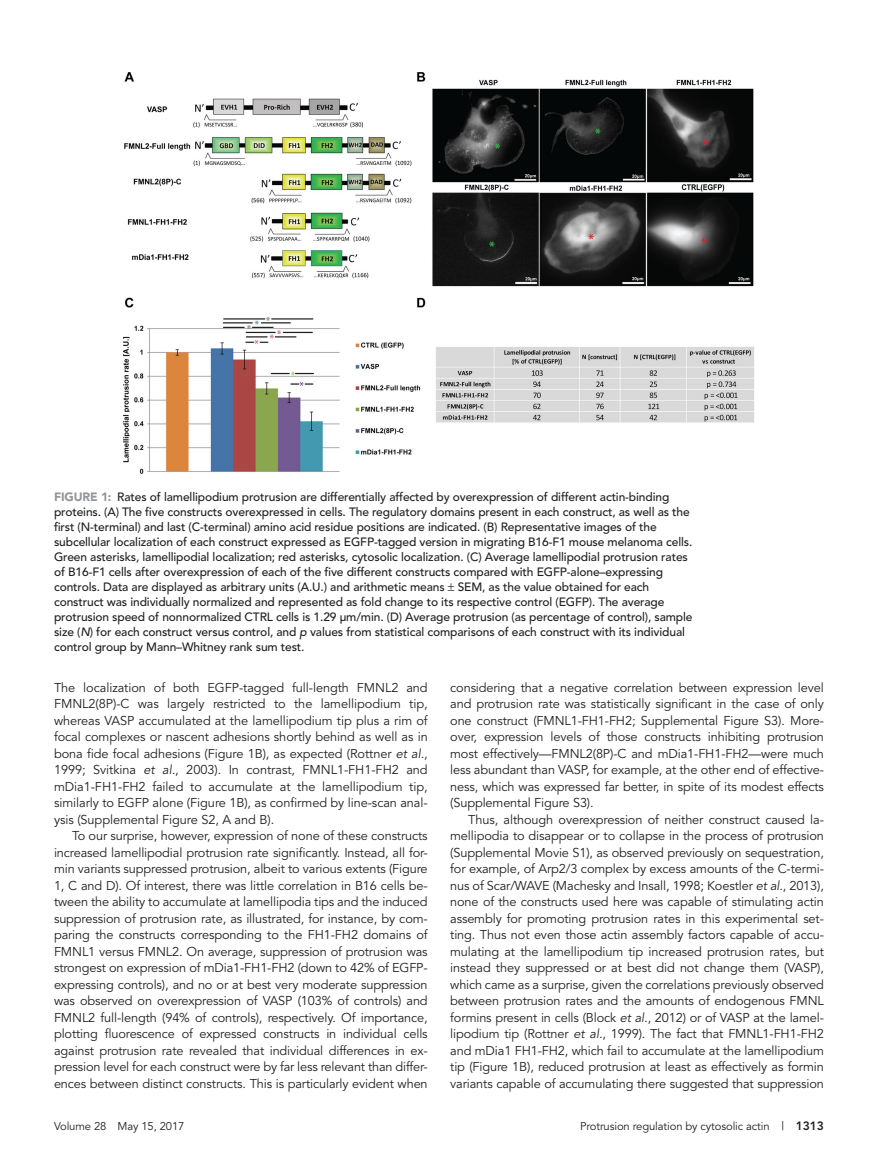
<style>
.page{position:relative;width:878px;height:1175px;background:#fff}
.page>*{position:absolute;margin:0;border:0;box-sizing:border-box;transform-origin:0 0}
.Para{font:12.75px/16.5px "Avenir";letter-spacing:-.01em;color:#231f20;text-align:justify}
.ParaFL{font:12.75px/16.5px "Avenir";letter-spacing:-.005em;color:#231f20;text-align:justify}
.FigCaption_35_5p{font:500 12px/15px "Avenir";letter-spacing:-.01em;color:#231f20}
.ParaFL-2{font:11.25px "Avenir";letter-spacing:-.01em;color:#231f20}
.s1{font-weight:900;color:#939598}
.s2{font-style:italic}
.s3{font-size:12px}
.s4{font-weight:800;font-size:12px}
</style>
<div class="page">
<img style="left:124px;top:72px;width:630px;height:401px">
<p class="FigCaption_35_5p" style="left:54px;top:489px;width:640px"><span class="s1">FIGURE 1:</span> Rates of lamellipodium protrusion are differentially affected by overexpression of different actin-binding proteins. (A) The five constructs overexpressed in cells. The regulatory domains present in each construct, as well as the first (N-terminal) and last (C-terminal) amino acid residue positions are indicated. (B) Representative images of the subcellular localization of each construct expressed as EGFP-tagged version in migrating B16-F1 mouse melanoma cells.<br>Green asterisks, lamellipodial localization; red asterisks, cytosolic localization. (C) Average lamellipodial protrusion rates of B16-F1 cells after overexpression of each of the five different constructs compared with EGFP-alone–expressing controls. Data are displayed as arbitrary units (A.U.) and arithmetic means SEM, as the value obtained for each construct was individually normalized and represented as fold change to its respective control (EGFP). The average protrusion speed of nonnormalized CTRL cells is 1.29 μm/min. (D) Average protrusion (as percentage of control), sample size (<span class="s2">N</span>) for each construct versus control, and <span class="s2">p</span> values from statistical comparisons of each construct with its individual control group by Mann–Whitney rank sum test.</p>
<p class="ParaFL" style="left:54px;top:679px;width:375px">The localization of both EGFP-tagged full-length FMNL2 and FMNL2(8P)-C was largely restricted to the lamellipodium tip, whereas VASP accumulated at the lamellipodium tip plus a rim of focal complexes or nascent adhesions shortly behind as well as in bona fide focal adhesions (Figure 1B), as expected (Rottner <span class="s2">et al.</span>, 1999; Svitkina <span class="s2">et al.</span>, 2003). In contrast, FMNL1-FH1-FH2 and mDia1-FH1-FH2 failed to accumulate at the lamellipodium tip, similarly to EGFP alone (Figure 1B), as confirmed by line-scan anal&shy;ysis (Supplemental Figure S2, A and B).</p>
<p class="Para" style="left:54px;top:828px;width:375px;text-indent:18px">To our surprise, however, expression of none of these constructs increased lamellipodial protrusion rate significantly. Instead, all for&shy;min variants suppressed protrusion, albeit to various extents (Figure 1, C and D). Of interest, there was little correlation in B16 cells be&shy;tween the ability to accumulate at lamellipodia tips and the induced suppression of protrusion rate, as illustrated, for instance, by com&shy;paring the constructs corresponding to the FH1-FH2 domains of FMNL1 versus FMNL2. On average, suppression of protrusion was strongest on expression of mDia1-FH1-FH2 (down to 42% of EGFP&shy;expressing controls), and no or at best very moderate suppression was observed on overexpression of VASP (103% of controls) and FMNL2 full-length (94% of controls), respectively. Of importance, plotting fluorescence of expressed constructs in individual cells against protrusion rate revealed that individual differences in ex&shy;pression level for each construct were by far less relevant than differ&shy;ences between distinct constructs. This is particularly evident when</p>
<p class="Para" style="left:450px;top:679px;width:375px">considering that a negative correlation between expression level and protrusion rate was statistically significant in the case of only one construct (FMNL1-FH1-FH2; Supplemental Figure S3). More&shy;over, expression levels of those constructs inhibiting protrusion most effectively—FMNL2(8P)-C and mDia1-FH1-FH2—were much less abundant than VASP, for example, at the other end of effective&shy;ness, which was expressed far better, in spite of its modest effects (Supplemental Figure S3).</p>
<p class="Para" style="left:450px;top:811px;width:375px;text-indent:18px">Thus, although overexpression of neither construct caused la&shy;mellipodia to disappear or to collapse in the process of protrusion (Supplemental Movie S1), as observed previously on sequestration, for example, of Arp2/3 complex by excess amounts of the C-termi&shy;nus of Scar/WAVE (Machesky and Insall, 1998; Koestler <span class="s2">et al.</span>, 2013), none of the constructs used here was capable of stimulating actin assembly for promoting protrusion rates in this experimental set&shy;ting. Thus not even those actin assembly factors capable of accu&shy;mulating at the lamellipodium tip increased protrusion rates, but instead they suppressed or at best did not change them (VASP), which came as a surprise, given the correlations previously observed between protrusion rates and the amounts of endogenous FMNL formins present in cells (Block <span class="s2">et al.</span>, 2012) or of VASP at the lamel&shy;lipodium tip (Rottner <span class="s2">et al.</span>, 1999). The fact that FMNL1-FH1-FH2 and mDia1 FH1-FH2, which fail to accumulate at the lamellipodium tip (Figure 1B), reduced protrusion at least as effectively as formin variants capable of accumulating there suggested that suppression</p>
<p class="ParaFL-2" style="left:54px;top:1119px;width:132px">Volume 28 May 15, 2017</p>
<p class="ParaFL-2" style="left:580px;top:1119px;width:245px">Protrusion regulation by cytosolic actin <span class="s3">|</span> <span class="s4">1313</span></p>
</div>
